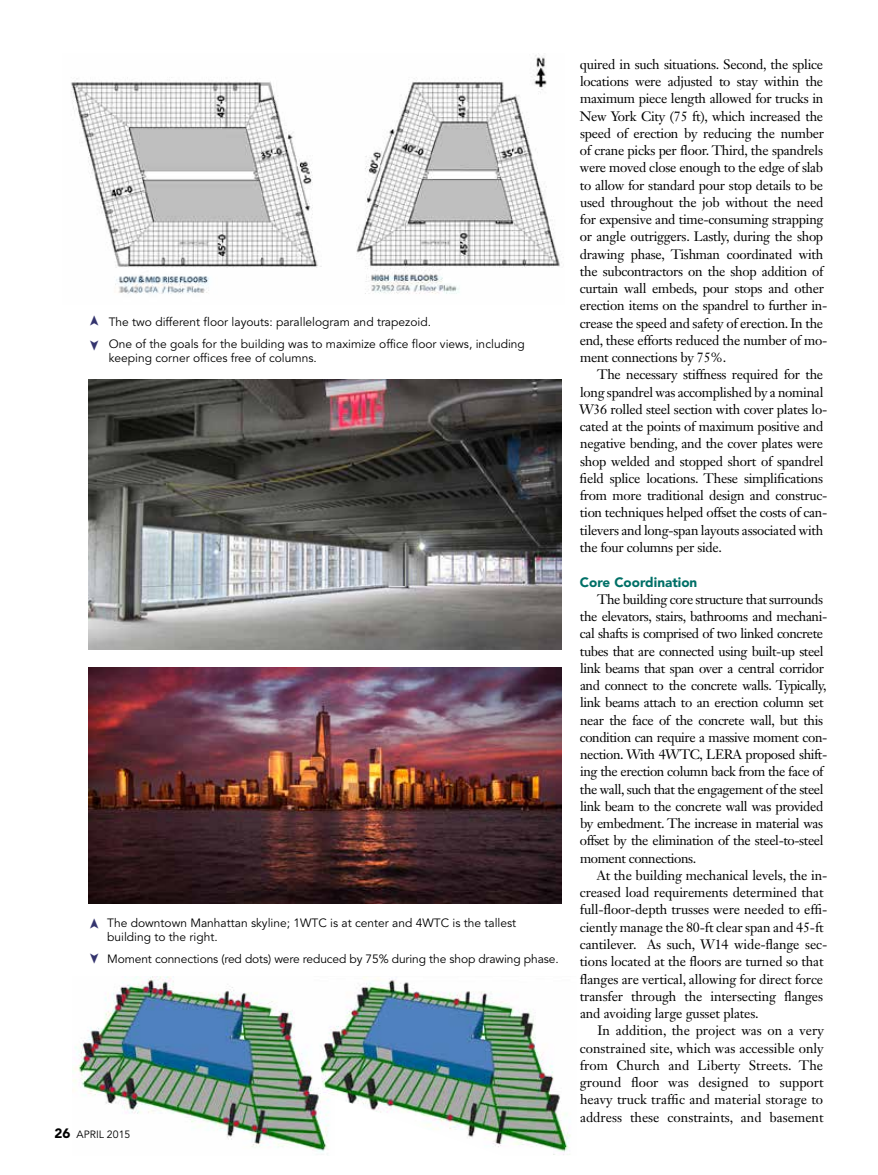
<style>
.page{position:relative;width:878px;height:1175px;background:#fff}
.page>*{position:absolute;margin:0;border:0;box-sizing:border-box;transform-origin:0 0}
.t1{font:13.5px/17.2px "Janson Text LT Std";letter-spacing:-.02em;color:#000}
.t2{font:900 13.5px "Avenir LT Std";color:#007067}
.t3{font:12px/13.5px "Avenir LT Std";color:#000}
.t4{font:10.5px "Avenir LT Std";color:#000}
.s1{font-weight:900;font-size:13.5px}
</style>
<div class="page">
<img style="left:72px;top:976px;width:241px;height:174px">
<img style="left:89px;top:379px;width:472px;height:270px">
<img style="left:89px;top:668px;width:472px;height:235px">
<img style="left:71px;top:53px;width:493px;height:241px">
<img style="left:313px;top:976px;width:258px;height:179px">
<p class="t3" style="left:109px;top:310px;width:417px;line-height:22.5px">The two different floor layouts: parallelogram and trapezoid.<br>One of the goals for the building was to maximize office floor views, including</p>
<p class="t3" style="left:109px;top:351px;width:210px">keeping corner offices free of columns.</p>
<p class="t3" style="left:107px;top:916px;width:410px">The downtown Manhattan skyline; 1WTC is at center and 4WTC is the tallest building to the right.</p>
<p class="t3" style="left:107px;top:952px;width:453px">Moment connections (red dots) were reduced by 75% during the shop drawing phase.</p>
<p class="t4" style="left:55px;top:1128px;width:77px"><span class="s1">26</span> APRIL 2015</p>
<p class="t1" style="left:579px;top:55px;width:249px">quired in such situations. Second, the splice locations were adjusted to stay within the maximum piece length allowed for trucks in New York City (75 ft), which increased the speed of erection by reducing the number of crane picks per floor. Third, the spandrels were moved close enough to the edge of slab to allow for standard pour stop details to be used throughout the job without the need for expensive and time-consuming strapping or angle outriggers. Lastly, during the shop drawing phase, Tishman coordinated with the subcontractors on the shop addition of curtain wall embeds, pour stops and other erection items on the spandrel to further in&shy;crease the speed and safety of erection. In the end, these efforts reduced the number of mo&shy;ment connections by 75%.</p>
<p class="t1" style="left:579px;top:366px;width:250px;text-indent:18px">The necessary stiffness required for the long spandrel was accomplished by a nominal W36 rolled steel section with cover plates lo&shy;cated at the points of maximum positive and negative bending, and the cover plates were shop welded and stopped short of spandrel field splice locations. These simplifications from more traditional design and construc&shy;tion techniques helped offset the costs of can&shy;tilevers and long-span layouts associated with the four columns per side.</p>
<p class="t2" style="left:580px;top:573px;width:119px">Core Coordination</p>
<p class="t1" style="left:579px;top:590px;width:249px;text-indent:17px">The building core structure that surrounds the elevators, stairs, bathrooms and mechani&shy;cal shafts is comprised of two linked concrete tubes that are connected using built-up steel link beams that span over a central corridor and connect to the concrete walls. Typically, link beams attach to an erection column set near the face of the concrete wall, but this condition can require a massive moment con&shy;nection. With 4WTC, LERA proposed shift&shy;ing the erection column back from the face of the wall, such that the engagement of the steel link beam to the concrete wall was provided by embedment. The increase in material was offset by the elimination of the steel-to-steel moment connections.</p>
<p class="t1" style="left:579px;top:866px;width:249px;text-indent:17px">At the building mechanical levels, the in&shy;creased load requirements determined that full-floor-depth trusses were needed to effi&shy;ciently manage the 80-ft clear span and 45-ft cantilever. As such, W14 wide-flange sec&shy;tions located at the floors are turned so that flanges are vertical, allowing for direct force transfer through the intersecting flanges and avoiding large gusset plates.</p>
<p class="t1" style="left:579px;top:1021px;width:245px;text-align:justify;text-indent:18px">In addition, the project was on a very constrained site, which was accessible only from Church and Liberty Streets. The ground floor was designed to support heavy truck traffic and material storage to address these constraints, and basement</p>
</div>
